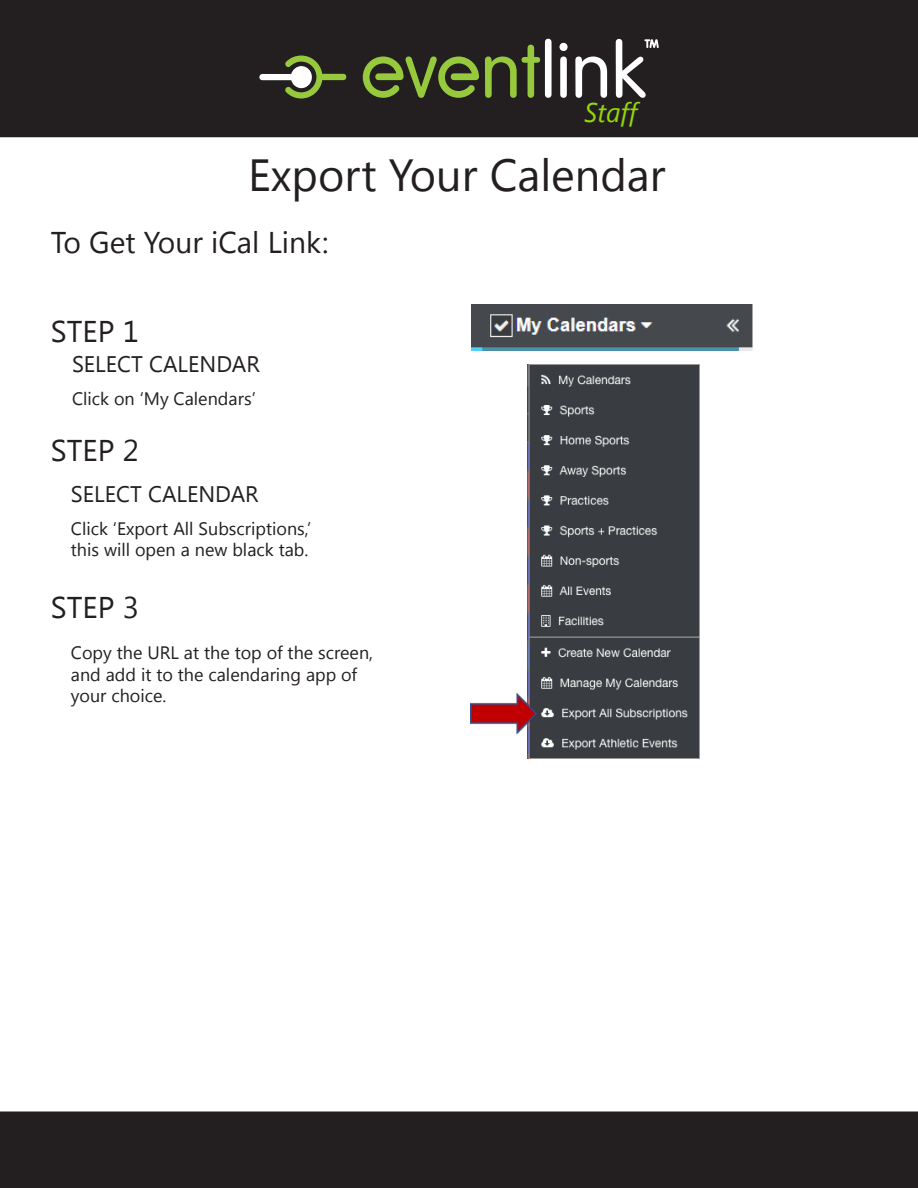
<style>
.page{position:relative;width:918px;height:1188px;background:#fff}
.page>*{position:absolute;margin:0;border:0;box-sizing:border-box;transform-origin:0 0}
.t1{font:45px "Segoe UI";color:#231f20}
.t2{font:30px "Segoe UI";color:#231f20}
.t3{font:italic 27px "Segoe UI";color:#94d60a}
.t4{font:22.5px "Segoe UI";color:#231f20}
.t5{font:18px/21.6px "Segoe UI";color:#231f20}
</style>
<div class="page">
<div style="left:1px;top:1112px;width:916px;height:75px;background:#231f20"></div>
<div style="left:0;top:1112px;width:918px;height:76px;border:2px solid #231f20"></div>
<img style="left:471px;top:304px;width:282px;height:46px">
<div style="left:1px;top:1px;width:916px;height:135px;background:#231f20"></div>
<div style="left:0;top:0;width:918px;height:137px;border:2px solid #231f20"></div>
<svg style="left:259px;top:56px;width:87px;height:43px"></svg>
<svg style="left:363px;top:38px;width:296px;height:60px"></svg>
<img style="left:528px;top:364px;width:172px;height:394px">
<img style="left:471px;top:692px;width:67px;height:42px">
<p class="t3" style="left:584px;top:94px;width:55px">Staff</p>
<p class="t1" style="left:248px;top:144px;width:419px">Export Your Calendar</p>
<p class="t2" style="left:51px;top:222px;width:279px">To Get Your iCal Link:</p>
<p class="t2" style="left:51px;top:310px;width:90px">STEP 1</p>
<p class="t4" style="left:72px;top:348px;width:189px">SELECT CALENDAR</p>
<p class="t5" style="left:72px;top:387px;width:185px">Click on ‘My Calendars’</p>
<p class="t2" style="left:51px;top:429px;width:90px">STEP 2</p>
<p class="t4" style="left:71px;top:479px;width:189px">SELECT CALENDAR</p>
<p class="t5" style="left:71px;top:517px;width:242px">Click ‘Export All Subscriptions,’ this will open a new black tab.</p>
<p class="t2" style="left:51px;top:586px;width:90px">STEP 3</p>
<p class="t5" style="left:71px;top:641px;width:304px">Copy the URL at the top of the screen, and add it to the calendaring app of your choice.</p>
</div>
